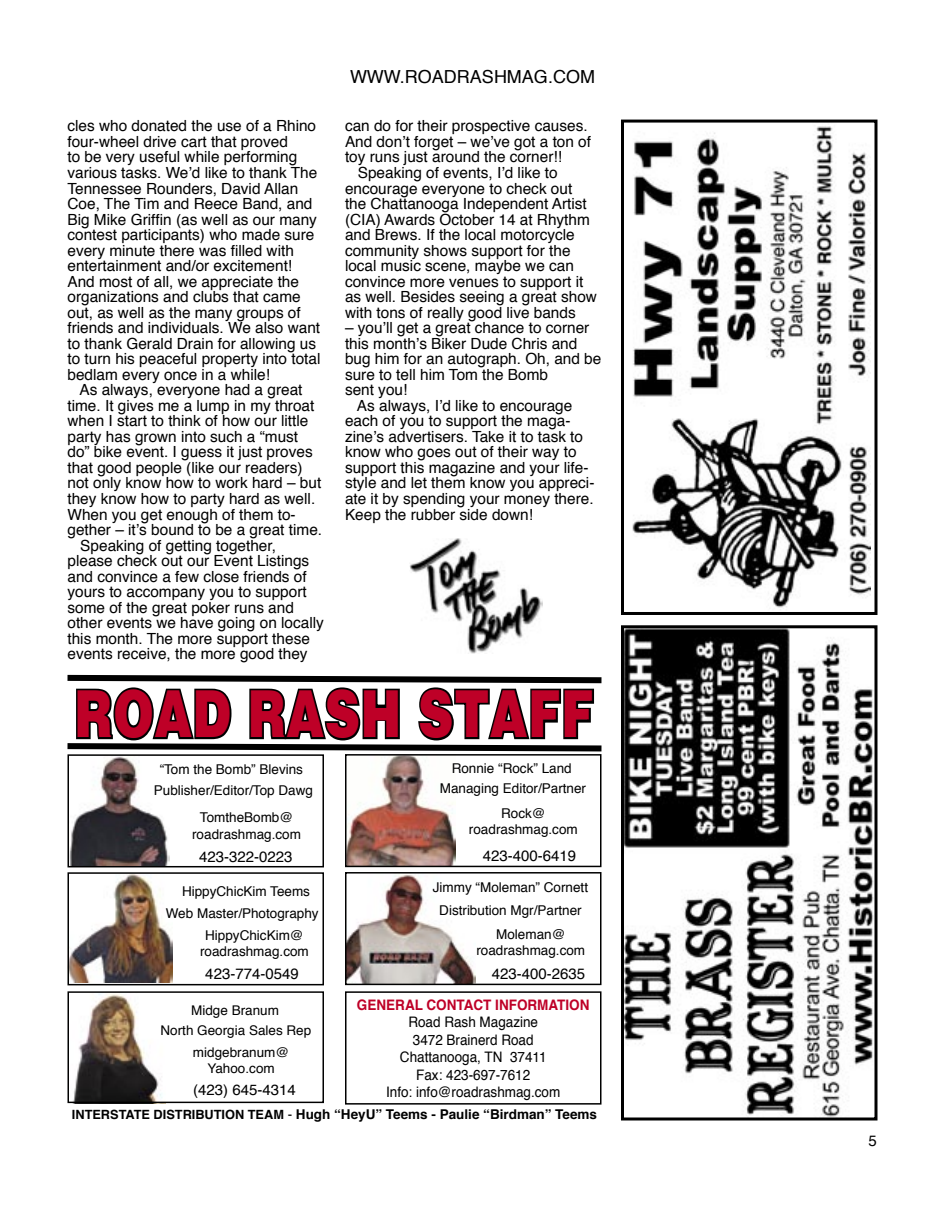
<style>
.page{position:relative;width:945px;height:1215px;background:#fff}
.page>*{position:absolute;margin:0;border:0;box-sizing:border-box;transform-origin:0 0}
.t1{font:900 66.45px "Helvetica";color:#be0027;scale:.75 1}
.t2{font:18px "Helvetica";color:#000}
.t3{font:15.45px/15.6px "Helvetica";color:#000}
.t4{font:15.3px/15.6px "Helvetica";color:#000}
.t5{font:15px "Helvetica";color:#000}
.t6{font:14.85px "Helvetica";color:#000}
.t7{font:14.55px "Helvetica";color:#000;scale:.93 1}
.t8{font:700 14.55px "Helvetica";color:#be0027;scale:.93 1}
.t9{font:13.5px "Helvetica";color:#000}
.t10{font:700 13.5px "Helvetica";color:#000}
.t11{font:13.35px "Helvetica";color:#000}
.s1{font-size:12.75px}
.s2{font-weight:400}
</style>
<div class="page">
<svg style="left:67px;top:674px;width:535px;height:365px"></svg>
<img style="left:348px;top:757px;width:107px;height:107px">
<div style="left:345px;top:754px;width:257px;height:113px;border:2px solid #000"></div>
<div style="left:345px;top:991px;width:257px;height:114px;border:2px solid #000"></div>
<img style="left:625px;top:629px;width:248px;height:488px">
<div style="left:621px;top:625px;width:256px;height:496px;border:3px solid #000"></div>
<img style="left:68px;top:993px;width:98px;height:111px">
<div style="left:68px;top:991px;width:256px;height:112px;border:1px solid #000"></div>
<img style="left:410px;top:538px;width:133px;height:116px">
<img style="left:632px;top:126px;width:238px;height:482px">
<div style="left:621px;top:120px;width:257px;height:495px;border:3px solid #000"></div>
<p class="t3" style="left:68px;top:118px;width:254px">cles who donated the use of a Rhino four-wheel drive cart that proved<br>to be very useful while performing various tasks. We’d like to thank The Tennessee Rounders, David Allan Coe, The Tim and Reece Band, and Big Mike Griffin (as well as our many contest participants) who made sure every minute there was filled with entertainment and/or excitement!<br>And most of all, we appreciate the organizations and clubs that came out, as well as the many groups of friends and individuals. We also want to thank Gerald Drain for allowing us to turn his peaceful property into total bedlam every once in a while!</p>
<p class="t3" style="left:68px;top:382px;width:256px;text-indent:12px">As always, everyone had a great time. It gives me a lump in my throat when I start to think of how our little party has grown into such a “must do” bike event. I guess it just proves that good people (like our readers) not only know how to work hard – but they know how to party hard as well.<br>When you get enough of them to&shy;gether – it’s bound to be a great time.</p>
<p class="t3" style="left:68px;top:537px;width:258px;text-indent:13px">Speaking of getting together, please check out our Event Listings and convince a few close friends of yours to accompany you to support some of the great poker runs and other events we have going on locally this month. The more support these events receive, the more good they</p>
<p class="t2" style="left:350px;top:62px;width:246px">WWW.ROADRASHMAG.COM</p>
<p class="t4" style="left:345px;top:118px;width:248px">can do for their prospective causes.<br>And don’t forget – we’ve got a ton of toy runs just around the corner!!</p>
<p class="t4" style="left:345px;top:164px;width:254px;text-indent:13px">Speaking of events, I’d like to encourage everyone to check out the Chattanooga Independent Artist (CIA) Awards October 14 at Rhythm and Brews. If the local motorcycle community shows support for the local music scene, maybe we can convince more venues to support it as well. Besides seeing a great show with tons of really good live bands</p>
<p class="t4" style="left:345px;top:320px;width:258px">– you’ll get a great chance to corner this month’s Biker Dude Chris and bug him for an autograph. Oh, and be sure to tell him Tom the Bomb</p>
<p class="t4" style="left:345px;top:382px;width:64px">sent you!</p>
<p class="t4" style="left:345px;top:397px;width:251px;text-indent:12px">As always, I’d like to encourage each of you to support the maga&shy;zine’s advertisers. Take it to task to know who goes out of their way to support this magazine and your life&shy;style and let them know you appreci&shy;ate it by spending your money there.</p>
<p class="t4" style="left:345px;top:506px;width:190px">Keep the rubber side down!</p>
<p class="t1" style="left:75px;top:674px;width:694px">ROAD RASH STAFF</p>
<p class="t9" style="left:452px;top:757px;width:122px">Ronnie “Rock” Land</p>
<p class="t9" style="left:440px;top:776px;width:148px">Managing Editor/Partner</p>
<p class="t9" style="left:160px;top:758px;width:145px">“Tom the Bomb” Blevins</p>
<p class="t9" style="left:154px;top:779px;width:161px">Publisher/Editor/Top Dawg</p>
<p class="t9" style="left:200px;top:806px;width:95px">TomtheBomb@</p>
<p class="t9" style="left:192px;top:822px;width:110px">roadrashmag.com</p>
<p class="t9" style="left:501px;top:802px;width:46px">Rock@</p>
<p class="t9" style="left:469px;top:818px;width:110px">roadrashmag.com</p>
<p class="t5" style="left:199px;top:844px;width:95px">423-322-0223</p>
<p class="t5" style="left:483px;top:843px;width:95px">423-400-6419</p>
<p class="t9" style="left:182px;top:879px;width:130px">HippyChicKim Teems</p>
<p class="t9" style="left:166px;top:902px;width:154px">Web Master/Photography</p>
<p class="t9" style="left:433px;top:876px;width:157px">Jimmy “Moleman” Cornett</p>
<p class="t9" style="left:439px;top:899px;width:144px">Distribution Mgr/Partner</p>
<p class="t9" style="left:205px;top:924px;width:100px">HippyChicKim@</p>
<p class="t9" style="left:200px;top:940px;width:110px">roadrashmag.com</p>
<p class="t9" style="left:496px;top:923px;width:71px">Moleman@</p>
<p class="t9" style="left:476px;top:939px;width:110px">roadrashmag.com</p>
<p class="t5" style="left:205px;top:961px;width:95px">423-774-0549</p>
<p class="t5" style="left:492px;top:961px;width:95px">423-400-2635</p>
<p class="t8" style="left:357px;top:992px;width:252px">GENERAL CONTACT INFORMATION</p>
<p class="t7" style="left:408px;top:1010px;width:141px">Road Rash Magazine</p>
<p class="t7" style="left:413px;top:1027px;width:131px">3472 Brainerd Road</p>
<p class="t7" style="left:400px;top:1045px;width:159px">Chattanooga, TN 37411</p>
<p class="t7" style="left:416px;top:1062px;width:124px">Fax: 423-697-7612</p>
<p class="t7" style="left:386px;top:1079px;width:189px">Info: info@roadrashmag.com</p>
<p class="t10" style="left:72px;top:1102px;width:527px"><span class="s1">INTERSTATE DISTRIBUTION TEAM</span> <span class="s2">-</span> Hugh “HeyU” Teems - Paulie “Birdman” Teems</p>
<p class="t11" style="left:191px;top:999px;width:89px">Midge Branum</p>
<p class="t11" style="left:161px;top:1019px;width:152px">North Georgia Sales Rep</p>
<p class="t11" style="left:193px;top:1041px;width:98px">midgebranum@</p>
<p class="t11" style="left:207px;top:1057px;width:69px">Yahoo.com</p>
<p class="t6" style="left:193px;top:1077px;width:104px">(423) 645-4314</p>
<p class="t5" style="left:868px;top:1128px;width:10px">5</p>
</div>
